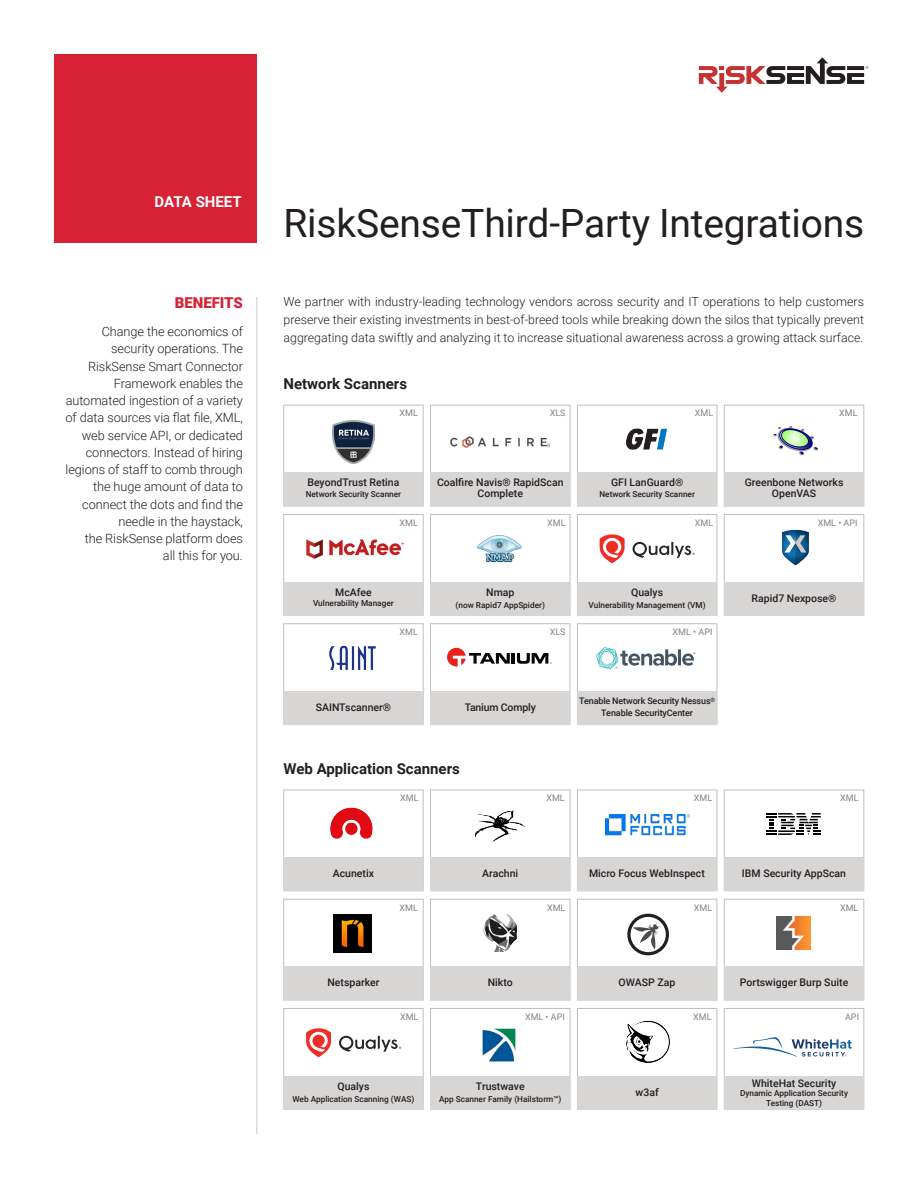
<style>
.page{position:relative;width:918px;height:1188px;background:#fff}
.page>*{position:absolute;margin:0;border:0;box-sizing:border-box;transform-origin:0 0}
.t1{font:39px "Roboto";letter-spacing:-.005em;color:#231f20}
.t2{font:700 15px "Roboto";color:#231f20}
.t3{font:700 15px "Roboto";color:#fff}
.t4{font:900 15px "Roboto";color:#d72135}
.t5{font:300 12.75px/17.2px "Roboto";letter-spacing:-.005em;color:#231f20;text-align:right}
.t6{font:300 12.3px/18px "Roboto";color:#231f20;text-align:justify}
.t7{font:500 10.5px/10.5px "Roboto";color:#231f20;text-align:center}
.t8{font:9px "Roboto";color:#808285}
.t9{font:500 9px "Roboto";letter-spacing:-.015em;color:#231f20}
.t10{font:500 8.25px/9.8px "Roboto";color:#231f20;text-align:center}
</style>
<div class="page">
<hr style="left:256px;top:297px;width:1px;height:837px;background:#c7c8ca">
<div style="left:54px;top:54px;width:202px;height:189px;background:#d72135"></div>
<svg style="left:699px;top:57px;width:169px;height:36px"></svg>
<div style="left:724px;top:405px;width:140px;height:101px;border:1px solid #c0c0c0"></div>
<img style="left:773px;top:426px;width:46px;height:30px">
<div style="left:724px;top:472px;width:140px;height:34px;background:#d7d6d5"></div>
<div style="left:724px;top:514px;width:140px;height:102px;border:1px solid #c0c0c0"></div>
<img style="left:782px;top:529px;width:27px;height:37px">
<div style="left:724px;top:582px;width:140px;height:34px;background:#d7d6d5"></div>
<div style="left:284px;top:624px;width:139px;height:101px;border:1px solid #c0c0c0"></div>
<div style="left:284px;top:691px;width:139px;height:34px;background:#d7d6d5"></div>
<img style="left:329px;top:645px;width:47px;height:25px">
<div style="left:430px;top:514px;width:140px;height:102px;border:1px solid #c0c0c0"></div>
<img style="left:477px;top:535px;width:45px;height:27px">
<div style="left:431px;top:582px;width:139px;height:34px;background:#d7d6d5"></div>
<div style="left:284px;top:405px;width:139px;height:101px;border:1px solid #c0c0c0"></div>
<div style="left:284px;top:472px;width:139px;height:34px;background:#d7d6d5"></div>
<img style="left:333px;top:420px;width:41px;height:43px">
<div style="left:430px;top:405px;width:140px;height:101px;border:1px solid #c0c0c0"></div>
<div style="left:431px;top:472px;width:139px;height:34px;background:#d7d6d5"></div>
<img style="left:450px;top:436px;width:100px;height:11px">
<div style="left:577px;top:405px;width:140px;height:101px;border:1px solid #c0c0c0"></div>
<div style="left:577px;top:472px;width:140px;height:34px;background:#d7d6d5"></div>
<img style="left:626px;top:428px;width:41px;height:22px">
<div style="left:577px;top:514px;width:140px;height:102px;border:1px solid #c0c0c0"></div>
<div style="left:577px;top:582px;width:140px;height:34px;background:#d7d6d5"></div>
<svg style="left:633px;top:542px;width:62px;height:16px"></svg>
<svg style="left:599px;top:534px;width:26px;height:29px"></svg>
<div style="left:577px;top:624px;width:140px;height:101px;border:1px solid #c0c0c0"></div>
<div style="left:577px;top:691px;width:140px;height:34px;background:#d7d6d5"></div>
<svg style="left:596px;top:647px;width:99px;height:22px"></svg>
<div style="left:284px;top:514px;width:139px;height:102px;border:1px solid #c0c0c0"></div>
<img style="left:306px;top:539px;width:98px;height:20px">
<div style="left:284px;top:582px;width:139px;height:34px;background:#d7d6d5"></div>
<div style="left:284px;top:790px;width:139px;height:101px;border:1px solid #c0c0c0"></div>
<div style="left:430px;top:790px;width:140px;height:101px;border:1px solid #c0c0c0"></div>
<div style="left:577px;top:790px;width:140px;height:101px;border:1px solid #c0c0c0"></div>
<div style="left:724px;top:790px;width:140px;height:101px;border:1px solid #c0c0c0"></div>
<div style="left:284px;top:857px;width:139px;height:34px;background:#d7d6d5"></div>
<div style="left:431px;top:857px;width:139px;height:34px;background:#d7d6d5"></div>
<div style="left:577px;top:857px;width:140px;height:34px;background:#d7d6d5"></div>
<div style="left:724px;top:857px;width:140px;height:34px;background:#d7d6d5"></div>
<img style="left:330px;top:807px;width:43px;height:32px">
<img style="left:476px;top:810px;width:48px;height:31px">
<img style="left:605px;top:814px;width:84px;height:22px">
<svg style="left:766px;top:813px;width:55px;height:22px"></svg>
<div style="left:577px;top:899px;width:140px;height:101px;border:1px solid #c0c0c0"></div>
<svg style="left:627px;top:914px;width:42px;height:41px"></svg>
<div style="left:577px;top:967px;width:140px;height:33px;background:#d7d6d5"></div>
<div style="left:724px;top:899px;width:140px;height:101px;border:1px solid #c0c0c0"></div>
<div style="left:724px;top:967px;width:140px;height:33px;background:#d7d6d5"></div>
<img style="left:777px;top:916px;width:33px;height:33px">
<div style="left:284px;top:899px;width:139px;height:101px;border:1px solid #c0c0c0"></div>
<img style="left:333px;top:915px;width:38px;height:38px">
<div style="left:284px;top:967px;width:139px;height:33px;background:#d7d6d5"></div>
<div style="left:430px;top:899px;width:140px;height:101px;border:1px solid #c0c0c0"></div>
<img style="left:482px;top:914px;width:36px;height:38px">
<div style="left:431px;top:967px;width:139px;height:33px;background:#d7d6d5"></div>
<div style="left:430px;top:1008px;width:140px;height:102px;border:1px solid #c0c0c0"></div>
<img style="left:482px;top:1028px;width:34px;height:34px">
<div style="left:431px;top:1076px;width:139px;height:34px;background:#d7d6d5"></div>
<div style="left:284px;top:1008px;width:139px;height:102px;border:1px solid #c0c0c0"></div>
<div style="left:284px;top:1076px;width:139px;height:34px;background:#d7d6d5"></div>
<svg style="left:339px;top:1036px;width:62px;height:16px"></svg>
<svg style="left:306px;top:1028px;width:25px;height:29px"></svg>
<div style="left:577px;top:1008px;width:140px;height:102px;border:1px solid #c0c0c0"></div>
<img style="left:626px;top:1021px;width:44px;height:42px">
<div style="left:724px;top:1008px;width:140px;height:102px;border:1px solid #c0c0c0"></div>
<div style="left:577px;top:1076px;width:140px;height:34px;background:#d7d6d5"></div>
<div style="left:724px;top:1076px;width:140px;height:34px;background:#d7d6d5"></div>
<svg style="left:733px;top:1037px;width:119px;height:20px"></svg>
<div style="left:430px;top:624px;width:140px;height:101px;border:1px solid #c0c0c0"></div>
<div style="left:431px;top:691px;width:139px;height:34px;background:#d7d6d5"></div>
<svg style="left:447px;top:648px;width:105px;height:18px"></svg>
<p class="t3" style="left:155px;top:191px;width:89px">DATA SHEET</p>
<p class="t4" style="left:175px;top:292px;width:70px">BENEFITS</p>
<p class="t5" style="left:65px;top:322px;width:179px">Change the economics of security operations. The<br>RiskSense Smart Connector<br>Framework enables the automated ingestion of a variety of data sources via flat file, XML, web service API, or dedicated connectors. Instead of hiring legions of staff to comb through the huge amount of data to connect the dots and find the needle in the haystack,<br>the RiskSense platform does<br>all this for you.</p>
<p class="t1" style="left:284px;top:195px;width:582px">RiskSenseThird-Party Integrations</p>
<p class="t6" style="left:284px;top:292px;width:582px">We partner with industry-leading technology vendors across security and IT operations to help customers preserve their existing investments in best-of-breed tools while breaking down the silos that typically prevent aggregating data swiftly and analyzing it to increase situational awareness across a growing attack surface.</p>
<p class="t2" style="left:284px;top:373px;width:125px">Network Scanners</p>
<p class="t8" style="left:400px;top:407px;width:20px">XML</p>
<p class="t8" style="left:550px;top:407px;width:17px">XLS</p>
<p class="t8" style="left:695px;top:407px;width:20px">XML</p>
<p class="t8" style="left:839px;top:407px;width:20px">XML</p>
<p class="t7" style="left:307px;top:477px;width:93px">BeyondTrust Retina</p>
<p class="t10" style="left:306px;top:489px;width:97px">Network Security Scanner</p>
<p class="t7" style="left:437px;top:477px;width:128px">Coalfire Navis® RapidScan<br>Complete</p>
<p class="t7" style="left:611px;top:477px;width:74px">GFI LanGuard®</p>
<p class="t10" style="left:599px;top:489px;width:97px">Network Security Scanner</p>
<p class="t7" style="left:745px;top:477px;width:100px">Greenbone Networks<br>OpenVAS</p>
<p class="t8" style="left:400px;top:516px;width:20px">XML</p>
<p class="t8" style="left:547px;top:516px;width:20px">XML</p>
<p class="t8" style="left:695px;top:516px;width:20px">XML</p>
<p class="t8" style="left:818px;top:516px;width:41px">XML • API</p>
<p class="t7" style="left:335px;top:586px;width:38px">McAfee</p>
<p class="t10" style="left:313px;top:598px;width:82px">Vulnerability Manager</p>
<p class="t7" style="left:486px;top:586px;width:30px">Nmap</p>
<p class="t10" style="left:456px;top:600px;width:91px">(now Rapid7 AppSpider)</p>
<p class="t7" style="left:631px;top:586px;width:33px">Qualys</p>
<p class="t10" style="left:589px;top:600px;width:119px">Vulnerability Management (VM)</p>
<p class="t7" style="left:752px;top:592px;width:86px">Rapid7 Nexpose®</p>
<p class="t8" style="left:400px;top:626px;width:20px">XML</p>
<p class="t8" style="left:550px;top:626px;width:17px">XLS</p>
<p class="t8" style="left:673px;top:626px;width:41px">XML • API</p>
<p class="t7" style="left:316px;top:702px;width:77px">SAINTscanner®</p>
<p class="t7" style="left:465px;top:702px;width:73px">Tanium Comply</p>
<p class="t9" style="left:579px;top:694px;width:138px">Tenable Network Security Nessus<sup>®</sup></p>
<p class="t9" style="left:601px;top:706px;width:93px">Tenable SecurityCenter</p>
<p class="t2" style="left:284px;top:758px;width:178px">Web Application Scanners</p>
<p class="t8" style="left:400px;top:792px;width:20px">XML</p>
<p class="t8" style="left:546px;top:792px;width:20px">XML</p>
<p class="t8" style="left:694px;top:792px;width:20px">XML</p>
<p class="t8" style="left:840px;top:792px;width:20px">XML</p>
<p class="t7" style="left:333px;top:868px;width:43px">Acunetix</p>
<p class="t7" style="left:482px;top:868px;width:38px">Arachni</p>
<p class="t7" style="left:589px;top:868px;width:117px">Micro Focus WebInspect</p>
<p class="t7" style="left:742px;top:868px;width:106px">IBM Security AppScan</p>
<p class="t8" style="left:400px;top:901px;width:20px">XML</p>
<p class="t8" style="left:547px;top:901px;width:20px">XML</p>
<p class="t8" style="left:694px;top:901px;width:20px">XML</p>
<p class="t8" style="left:840px;top:901px;width:20px">XML</p>
<p class="t7" style="left:327px;top:977px;width:53px">Netsparker</p>
<p class="t7" style="left:488px;top:977px;width:26px">Nikto</p>
<p class="t7" style="left:619px;top:977px;width:58px">OWASP Zap</p>
<p class="t7" style="left:740px;top:977px;width:110px">Portswigger Burp Suite</p>
<p class="t8" style="left:400px;top:1010px;width:20px">XML</p>
<p class="t8" style="left:525px;top:1010px;width:41px">XML • API</p>
<p class="t8" style="left:693px;top:1010px;width:20px">XML</p>
<p class="t8" style="left:845px;top:1010px;width:15px">API</p>
<p class="t7" style="left:337px;top:1080px;width:33px">Qualys</p>
<p class="t10" style="left:292px;top:1094px;width:123px">Web Application Scanning (WAS)</p>
<p class="t7" style="left:476px;top:1080px;width:50px">Trustwave</p>
<p class="t10" style="left:439px;top:1094px;width:124px">App Scanner Family (Hailstorm™)</p>
<p class="t7" style="left:636px;top:1086px;width:25px">w3af</p>
<p class="t7" style="left:752px;top:1077px;width:86px">WhiteHat Security</p>
<p class="t10" style="left:740px;top:1088px;width:109px">Dynamic Application Security<br>Testing (DAST)</p>
</div>
